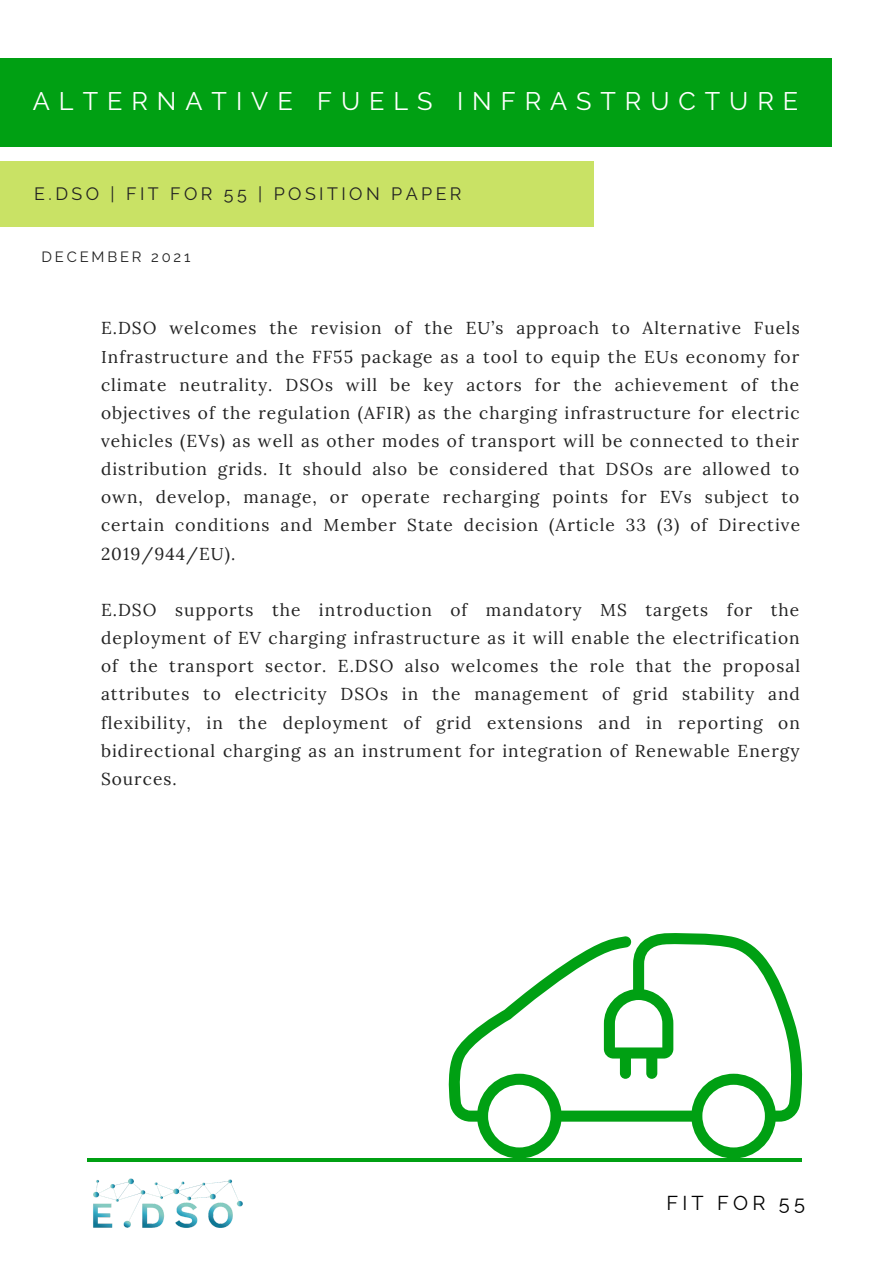
<style>
.page{position:relative;width:894px;height:1264px;background:#fff}
.page>*{position:absolute;margin:0;border:0;box-sizing:border-box;transform-origin:0 0}
.t1{font:25.35px "Raleway";letter-spacing:.355em;color:#fff}
.t2{font:19.95px "Raleway";letter-spacing:.21em;color:#000}
.t3{font:17.85px "Raleway";letter-spacing:.195em;color:#222}
.t4{font:17.25px/28.2px "Lora";letter-spacing:.06em;color:#222;text-align:justify}
.t5{font:14.85px "Raleway";letter-spacing:.19em;color:#222}
</style>
<div class="page">
<hr style="left:87px;top:1158px;width:714px;height:3px;background:#00a013">
<div style="left:0;top:58px;width:831px;height:88px;background:#00a013"></div>
<img style="left:93px;top:1178px;width:150px;height:50px">
<div style="left:0;top:162px;width:593px;height:64px;background:#c9e265"></div>
<svg style="left:448px;top:933px;width:355px;height:225px"></svg>
<p class="t1" style="left:33px;top:86px;width:766px">ALTERNATIVE FUELS INFRASTRUCTURE</p>
<p class="t3" style="left:34px;top:183px;width:428px">E.DSO | FIT FOR 55 | POSITION PAPER</p>
<p class="t5" style="left:41px;top:248px;width:150px">DECEMBER 2021</p>
<p class="t4" style="left:101px;top:314px;width:700px">E.DSO welcomes the revision of the EU’s approach to Alternative Fuels Infrastructure and the FF55 package as a tool to equip the EUs economy for climate neutrality. DSOs will be key actors for the achievement of the objectives of the regulation (AFIR) as the charging infrastructure for electric vehicles (EVs) as well as other modes of transport will be connected to their distribution grids. It should also be considered that DSOs are allowed to own, develop, manage, or operate recharging points for EVs subject to certain conditions and Member State decision (Article 33 (3) of Directive 2019/944/EU).</p>
<p class="t4" style="left:101px;top:595px;width:700px">E.DSO supports the introduction of mandatory MS targets for the deployment of EV charging infrastructure as it will enable the electrification of the transport sector. E.DSO also welcomes the role that the proposal attributes to electricity DSOs in the management of grid stability and flexibility, in the deployment of grid extensions and in reporting on bidirectional charging as an instrument for integration of Renewable Energy Sources.</p>
<p class="t2" style="left:666px;top:1191px;width:140px">FIT FOR 55</p>
</div>
